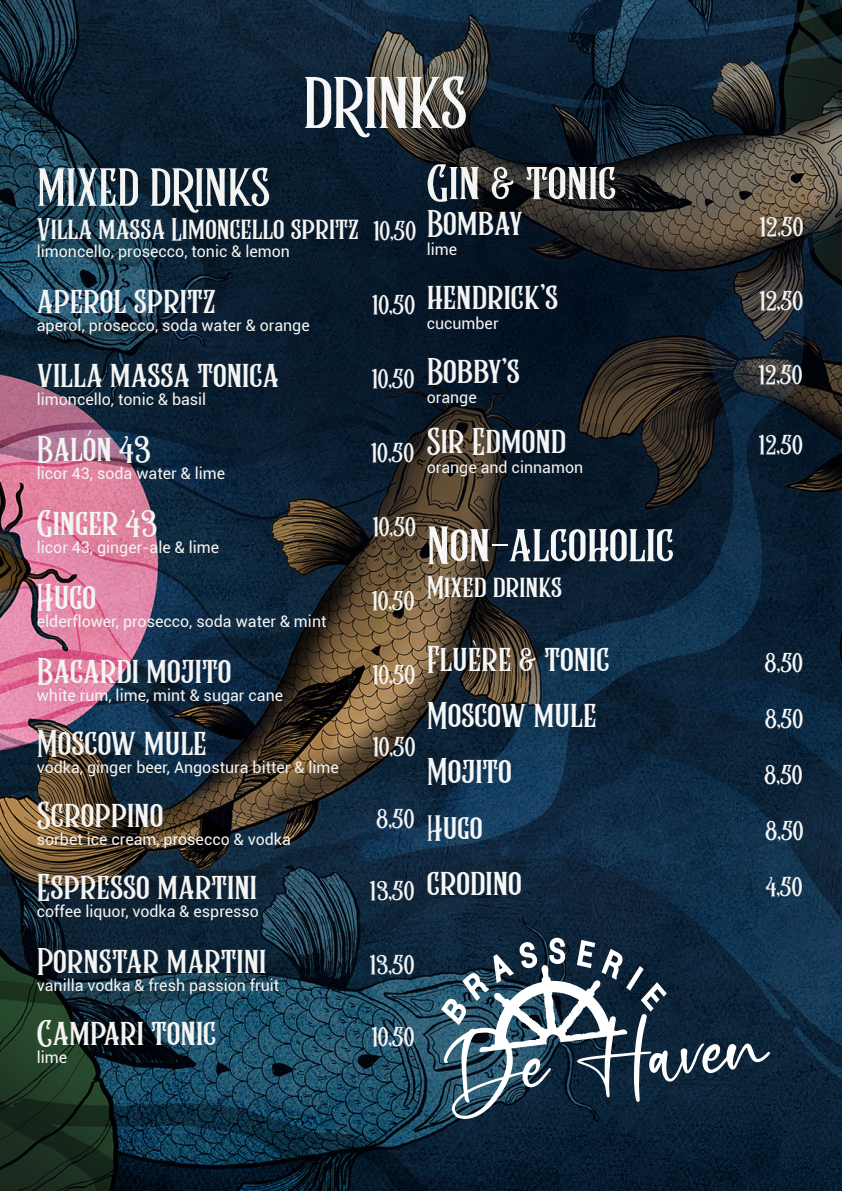
<style>
.page{position:relative;width:842px;height:1191px;background:#fff}
.page>*{position:absolute;margin:0;border:0;box-sizing:border-box;transform-origin:0 0}
.t1{font:68px "Rumble Brave";color:#f7f7f7}
.t2{font:50px "Rumble Brave";color:#f4f4f3}
.t3{font:50px "Rumble Brave";color:#f7f7f7}
.t4{font:36px "Rumble Brave";color:#f4f4f3}
.t5{font:36px "Rumble Brave";color:#f7f7f7}
.t6{font:34px "Rumble Brave";color:#f7f7f7}
.t7{font:30px "Rumble Brave";color:#f4f4f3}
.t8{font:30px "Rumble Brave";color:#f7f7f7}
.t9{font:26px "Rumble Brave";color:#f4f4f3}
.t10{font:26px "Rumble Brave";color:#f7f7f7}
.t11{font:16px "Roboto";color:#f4f4f3}
.s1{font-size:26px}
</style>
<div class="page">
<img style="left:0;top:0;width:842px;height:1191px">
<svg style="left:440px;top:936px;width:330px;height:183px;background:#3a5162"></svg>
<p class="t1" style="left:303px;top:61px;width:166px">DRINKS</p>
<p class="t2" style="left:427px;top:152px;width:191px">Gin &amp; tonic</p>
<p class="t4" style="left:427px;top:201px;width:98px">Bombay</p>
<p class="t9" style="left:760px;top:211px;width:45px">12,50</p>
<p class="t11" style="left:427px;top:238px;width:32px">lime</p>
<p class="t4" style="left:427px;top:275px;width:133px">hendrick’s</p>
<p class="t9" style="left:759px;top:285px;width:45px">12,50</p>
<p class="t11" style="left:427px;top:312px;width:73px">cucumber</p>
<p class="t4" style="left:427px;top:349px;width:95px">Bobby’s</p>
<p class="t9" style="left:759px;top:359px;width:45px">12,50</p>
<p class="t11" style="left:427px;top:386px;width:52px">orange</p>
<p class="t4" style="left:427px;top:419px;width:141px">Sir Edmond</p>
<p class="t9" style="left:759px;top:429px;width:45px">12,50</p>
<p class="t11" style="left:427px;top:456px;width:158px">orange and cinnamon</p>
<p class="t2" style="left:37px;top:156px;width:235px">MIXED DRINKS</p>
<p class="t7" style="left:37px;top:211px;width:381px">Villa massa Limoncello spritz <span class="s1">10,50</span></p>
<p class="t11" style="left:37px;top:240px;width:255px">limoncello, prosecco, tonic &amp; lemon</p>
<p class="t4" style="left:37px;top:279px;width:181px">aperol spritz</p>
<p class="t9" style="left:372px;top:289px;width:44px">10,50</p>
<p class="t11" style="left:37px;top:314px;width:274px">aperol, prosecco, soda water &amp; orange</p>
<p class="t4" style="left:37px;top:353px;width:244px">villa massa tonica</p>
<p class="t9" style="left:372px;top:363px;width:44px">10,50</p>
<p class="t11" style="left:37px;top:388px;width:171px">limoncello, tonic &amp; basil</p>
<p class="t4" style="left:37px;top:427px;width:115px">Balón 43</p>
<p class="t9" style="left:371px;top:437px;width:44px">10,50</p>
<p class="t11" style="left:37px;top:462px;width:190px">licor 43, soda water &amp; lime</p>
<p class="t4" style="left:37px;top:501px;width:122px">Ginger 43</p>
<p class="t9" style="left:373px;top:511px;width:44px">10,50</p>
<p class="t11" style="left:37px;top:536px;width:184px">licor 43, ginger-ale &amp; lime</p>
<p class="t4" style="left:37px;top:575px;width:61px">Hugo</p>
<p class="t9" style="left:372px;top:585px;width:44px">10,50</p>
<p class="t11" style="left:37px;top:610px;width:291px">elderflower, prosecco, soda water &amp; mint</p>
<p class="t4" style="left:37px;top:649px;width:196px">Bacardi mojito</p>
<p class="t9" style="left:372px;top:659px;width:44px">10,50</p>
<p class="t11" style="left:37px;top:684px;width:248px">white rum, lime, mint &amp; sugar cane</p>
<p class="t4" style="left:37px;top:721px;width:171px">Moscow mule</p>
<p class="t9" style="left:373px;top:731px;width:44px">10,50</p>
<p class="t11" style="left:37px;top:756px;width:303px">vodka, ginger beer, Angostura bitter &amp; lime</p>
<p class="t4" style="left:37px;top:793px;width:128px">Scroppino</p>
<p class="t9" style="left:376px;top:803px;width:40px">8,50</p>
<p class="t11" style="left:37px;top:828px;width:256px">sorbet ice cream, prosecco &amp; vodka</p>
<p class="t4" style="left:37px;top:865px;width:222px">Espresso martini</p>
<p class="t9" style="left:370px;top:875px;width:46px">13,50</p>
<p class="t11" style="left:37px;top:900px;width:224px">coffee liquor, vodka &amp; espresso</p>
<p class="t4" style="left:37px;top:939px;width:231px">Pornstar martini</p>
<p class="t9" style="left:370px;top:949px;width:46px">13,50</p>
<p class="t11" style="left:37px;top:974px;width:244px">vanilla vodka &amp; fresh passion fruit</p>
<p class="t4" style="left:37px;top:1011px;width:181px">Campari tonic</p>
<p class="t9" style="left:372px;top:1021px;width:44px">10,50</p>
<p class="t11" style="left:37px;top:1046px;width:32px">lime</p>
<p class="t3" style="left:427px;top:514px;width:249px">Non-alcoholic</p>
<p class="t8" style="left:427px;top:569px;width:137px">Mixed drinks</p>
<p class="t5" style="left:427px;top:637px;width:184px">Fluère &amp; tonic</p>
<p class="t10" style="left:765px;top:647px;width:40px">8,50</p>
<p class="t5" style="left:427px;top:693px;width:171px">Moscow mule</p>
<p class="t10" style="left:765px;top:703px;width:40px">8,50</p>
<p class="t5" style="left:427px;top:749px;width:87px">Mojito</p>
<p class="t10" style="left:764px;top:759px;width:40px">8,50</p>
<p class="t6" style="left:427px;top:807px;width:57px">Hugo</p>
<p class="t10" style="left:765px;top:815px;width:40px">8,50</p>
<p class="t5" style="left:427px;top:861px;width:97px">crodino</p>
<p class="t10" style="left:766px;top:871px;width:38px">4,50</p>
</div>
